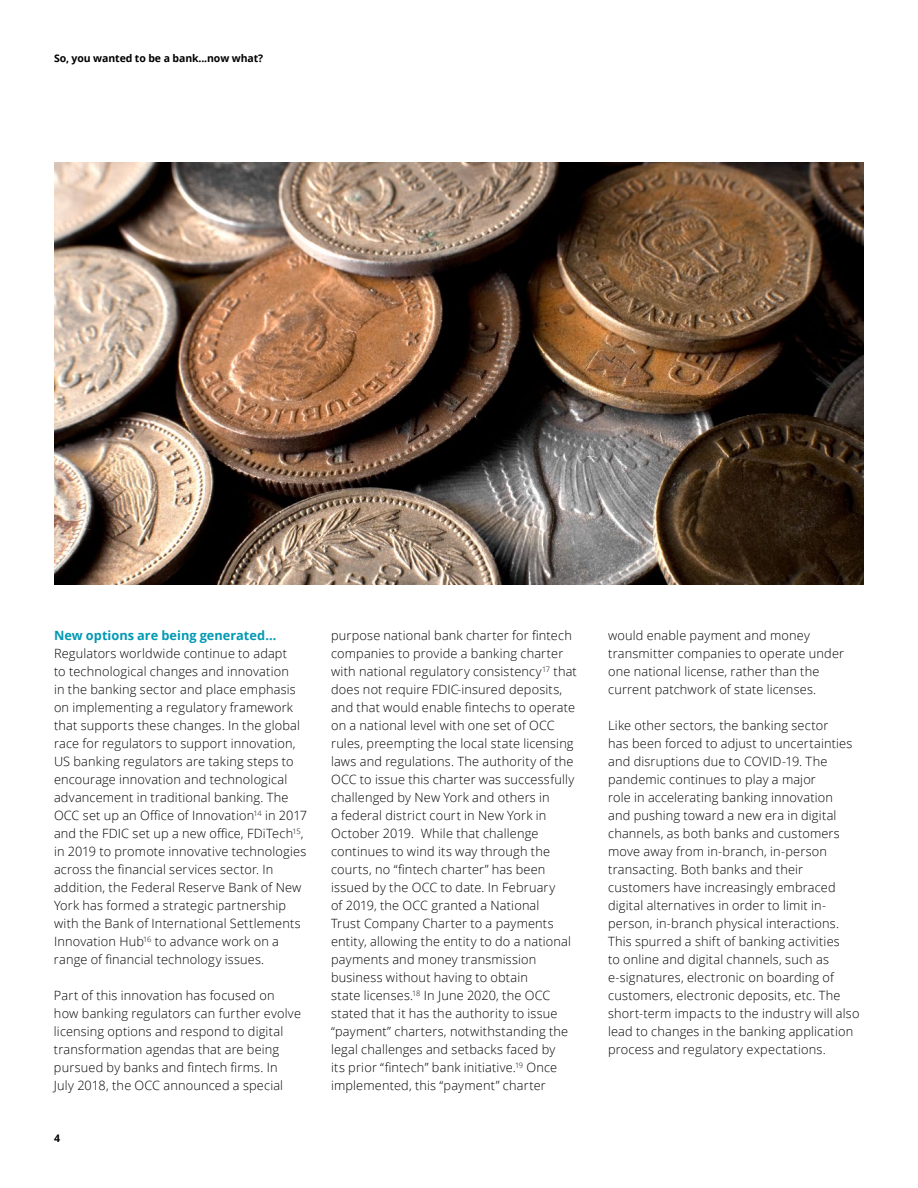
<style>
.page{position:relative;width:918px;height:1188px;background:#fff}
.page>*{position:absolute;margin:0;border:0;box-sizing:border-box;transform-origin:0 0}
.t1{font:300 12.75px/18px "Open Sans";letter-spacing:.015em;color:#000}
.t2{font:700 12.75px "Open Sans";color:#0099b3}
.t3{font:700 10.5px "Open Sans";letter-spacing:-.01em;color:#000}
</style>
<div class="page">
<img style="left:54px;top:162px;width:810px;height:422px">
<p class="t3" style="left:54px;top:51px;width:211px">So, you wanted to be a bank...now what?</p>
<p class="t2" style="left:54px;top:627px;width:224px">New options are being generated…</p>
<p class="t1" style="left:54px;top:644px;width:255px">Regulators worldwide continue to adapt<br>to technological changes and innovation<br>in the banking sector and place emphasis on implementing a regulatory framework that supports these changes. In the global race for regulators to support innovation, US banking regulators are taking steps to encourage innovation and technological advancement in traditional banking. The OCC set up an Office of Innovation<sup>14</sup> in 2017 and the FDIC set up a new office, FDiTech<sup>15</sup>, in 2019 to promote innovative technologies across the financial services sector. In addition, the Federal Reserve Bank of New York has formed a strategic partnership with the Bank of International Settlements Innovation Hub<sup>16</sup> to advance work on a range of financial technology issues.</p>
<p class="t1" style="left:54px;top:986px;width:249px">Part of this innovation has focused on how banking regulators can further evolve licensing options and respond to digital transformation agendas that are being pursued by banks and fintech firms. In<br>July 2018, the OCC announced a special</p>
<p class="t3" style="left:54px;top:1131px;width:7px">4</p>
<p class="t1" style="left:331px;top:626px;width:247px">purpose national bank charter for fintech companies to provide a banking charter with national regulatory consistency<sup>17</sup> that does not require FDIC-insured deposits, and that would enable fintechs to operate on a national level with one set of OCC rules, preempting the local state licensing laws and regulations. The authority of the OCC to issue this charter was successfully challenged by New York and others in<br>a federal district court in New York in October 2019. While that challenge continues to wind its way through the courts, no “fintech charter” has been issued by the OCC to date. In February<br>of 2019, the OCC granted a National<br>Trust Company Charter to a payments entity, allowing the entity to do a national payments and money transmission business without having to obtain<br>state licenses.<sup>18</sup> In June 2020, the OCC stated that it has the authority to issue “payment” charters, notwithstanding the legal challenges and setbacks faced by<br>its prior “fintech” bank initiative.<sup>19</sup> Once implemented, this “payment” charter</p>
<p class="t1" style="left:608px;top:626px;width:237px">would enable payment and money transmitter companies to operate under one national license, rather than the current patchwork of state licenses.</p>
<p class="t1" style="left:608px;top:716px;width:253px">Like other sectors, the banking sector<br>has been forced to adjust to uncertainties and disruptions due to COVID-19. The pandemic continues to play a major<br>role in accelerating banking innovation<br>and pushing toward a new era in digital channels, as both banks and customers move away from in-branch, in-person transacting. Both banks and their customers have increasingly embraced digital alternatives in order to limit in&shy;person, in-branch physical interactions.<br>This spurred a shift of banking activities<br>to online and digital channels, such as e-signatures, electronic on boarding of customers, electronic deposits, etc. The short-term impacts to the industry will also lead to changes in the banking application process and regulatory expectations.</p>
</div>
